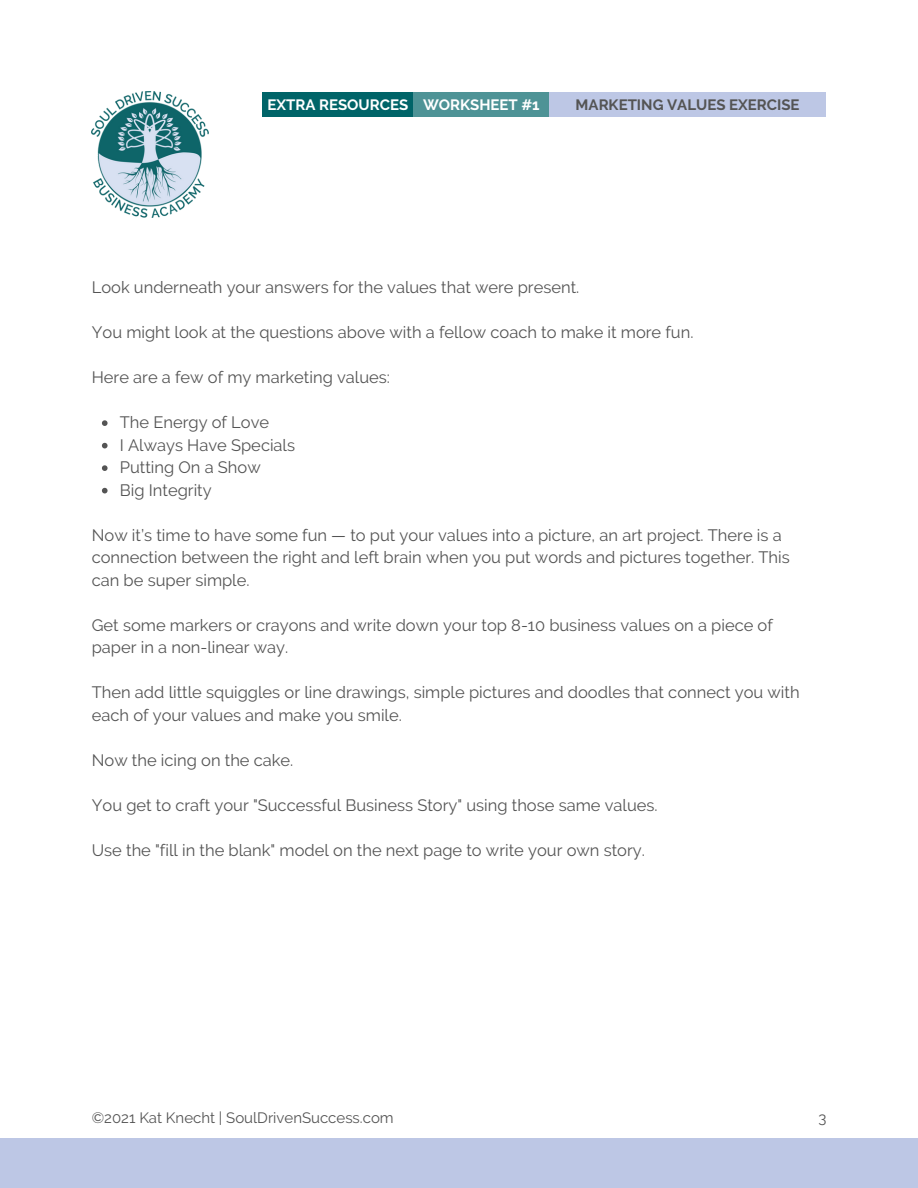
<style>
.page{position:relative;width:918px;height:1188px;background:#fff}
.page>*{position:absolute;margin:0;border:0;box-sizing:border-box;transform-origin:0 0}
.t1{font:16.5px/22.5px "Raleway";color:#545454}
.t2{font:15px "Raleway";color:#545454}
.t3{font:700 15px "Raleway";color:#fff}
.t4{font:700 15px "Raleway";color:#545454}
</style>
<div class="page">
<div style="left:0;top:1138px;width:918px;height:50px;background:#bdc7e5"></div>
<svg style="left:102px;top:420px;width:6px;height:6px"></svg>
<svg style="left:102px;top:443px;width:6px;height:5px"></svg>
<svg style="left:102px;top:465px;width:6px;height:6px"></svg>
<svg style="left:102px;top:488px;width:6px;height:5px"></svg>
<img style="left:92px;top:92px;width:117px;height:126px">
<div style="left:263px;top:92px;width:150px;height:25px;background:#006468"></div>
<div style="left:413px;top:92px;width:136px;height:25px;background:#4e9396"></div>
<div style="left:549px;top:92px;width:277px;height:25px;background:#bdc7e5"></div>
<p class="t3" style="left:267px;top:95px;width:142px">EXTRA RESOURCES</p>
<p class="t3" style="left:423px;top:95px;width:118px">WORKSHEET #1</p>
<p class="t4" style="left:576px;top:95px;width:226px">MARKETING VALUES EXERCISE</p>
<p class="t1" style="left:92px;top:276px;width:489px">Look underneath your answers for the values that were present.</p>
<p class="t1" style="left:92px;top:321px;width:603px">You might look at the questions above with a fellow coach to make it more fun.</p>
<p class="t1" style="left:92px;top:366px;width:300px">Here are a few of my marketing values:</p>
<p class="t1" style="left:120px;top:411px;width:151px">The Energy of Love</p>
<p class="t1" style="left:120px;top:434px;width:177px">I Always Have Specials</p>
<p class="t1" style="left:120px;top:456px;width:142px">Putting On a Show</p>
<p class="t1" style="left:120px;top:479px;width:93px">Big Integrity</p>
<p class="t1" style="left:92px;top:524px;width:699px">Now it’s time to have some fun — to put your values into a picture, an art project. There is a connection between the right and left brain when you put words and pictures together. This can be super simple.</p>
<p class="t1" style="left:92px;top:614px;width:683px">Get some markers or crayons and write down your top 8-10 business values on a piece of paper in a non-linear way.</p>
<p class="t1" style="left:92px;top:681px;width:709px">Then add little squiggles or line drawings, simple pictures and doodles that connect you with each of your values and make you smile.</p>
<p class="t1" style="left:92px;top:749px;width:203px">Now the icing on the cake.</p>
<p class="t1" style="left:92px;top:794px;width:567px">You get to craft your "Successful Business Story" using those same values.</p>
<p class="t1" style="left:92px;top:839px;width:555px">Use the "fill in the blank" model on the next page to write your own story.</p>
<p class="t2" style="left:92px;top:1109px;width:303px">©2021 Kat Knecht | SoulDrivenSuccess.com</p>
<p class="t2" style="left:819px;top:1109px;width:10px">3</p>
</div>
